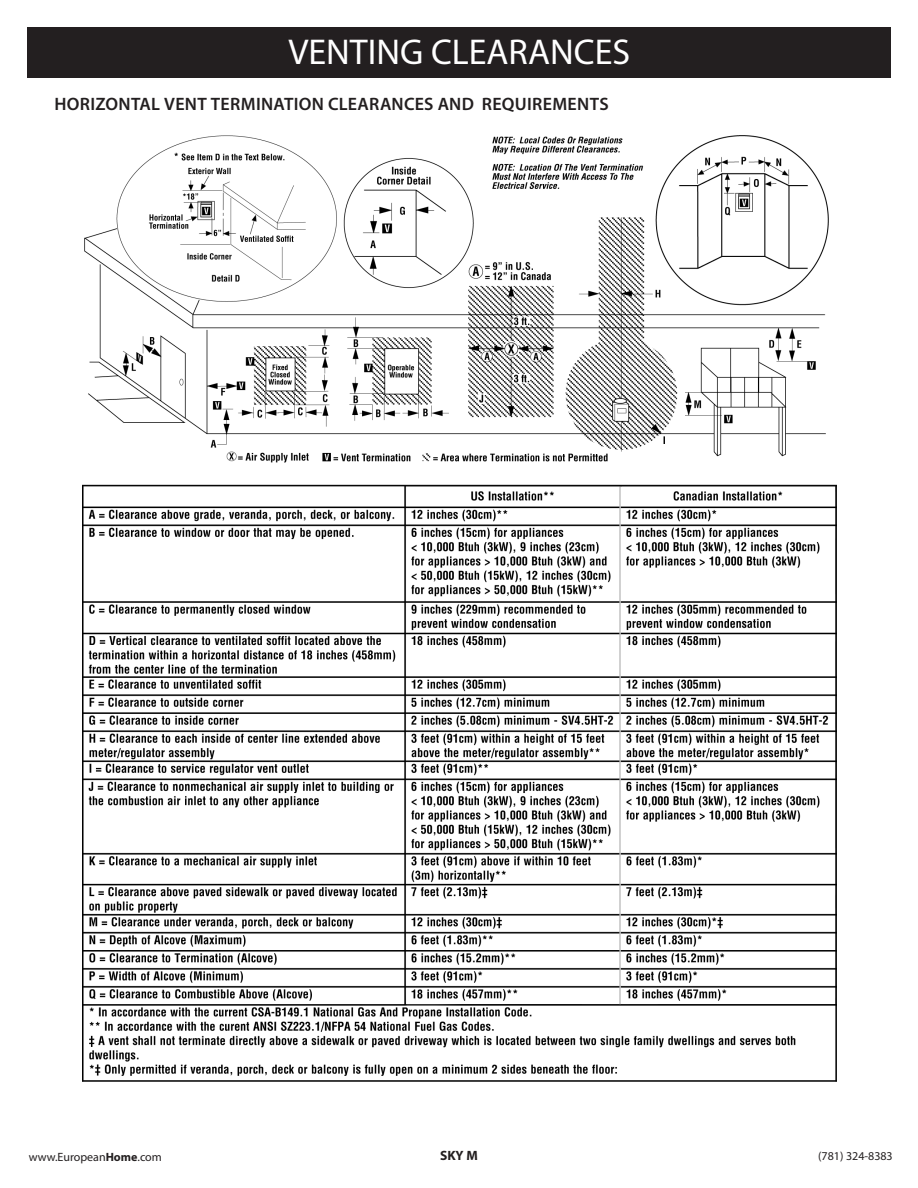
<style>
.page{position:relative;width:918px;height:1188px;background:#fff}
.page>*{position:absolute;margin:0;border:0;box-sizing:border-box;transform-origin:0 0}
.t1{font:36px "Myriad Pro";color:#fff}
.t2{font:600 30px "Myriad Pro";color:#fff}
.t3{font:600 18px "Myriad Pro";letter-spacing:.015em;color:#231f20}
.t4{font:700 13.5px "Myriad Pro";color:#231f20}
.t5{font:12px "Myriad Pro";color:#231f20}
.s1{font-weight:700}
</style>
<div class="page">
<div style="left:27px;top:27px;width:864px;height:51px;background:#231f20"></div>
<img style="left:82px;top:136px;width:754px;height:945px">
<h1 class="t1" style="left:288px;top:29px;width:343px">VENTING CLEARANCES</h1>
<p class="t2" style="left:400px;top:32px;width:119px">VENTING</p>
<p class="t3" style="left:54px;top:93px;width:556px">HORIZONTAL VENT TERMINATION CLEARANCES AND REQUIREMENTS</p>
<p class="t5" style="left:29px;top:1150px;width:135px">www.European<span class="s1">Home</span>.com</p>
<p class="t4" style="left:440px;top:1147px;width:39px">SKY M</p>
<p class="t5" style="left:818px;top:1149px;width:76px">(781) 324-8383</p>
</div>
